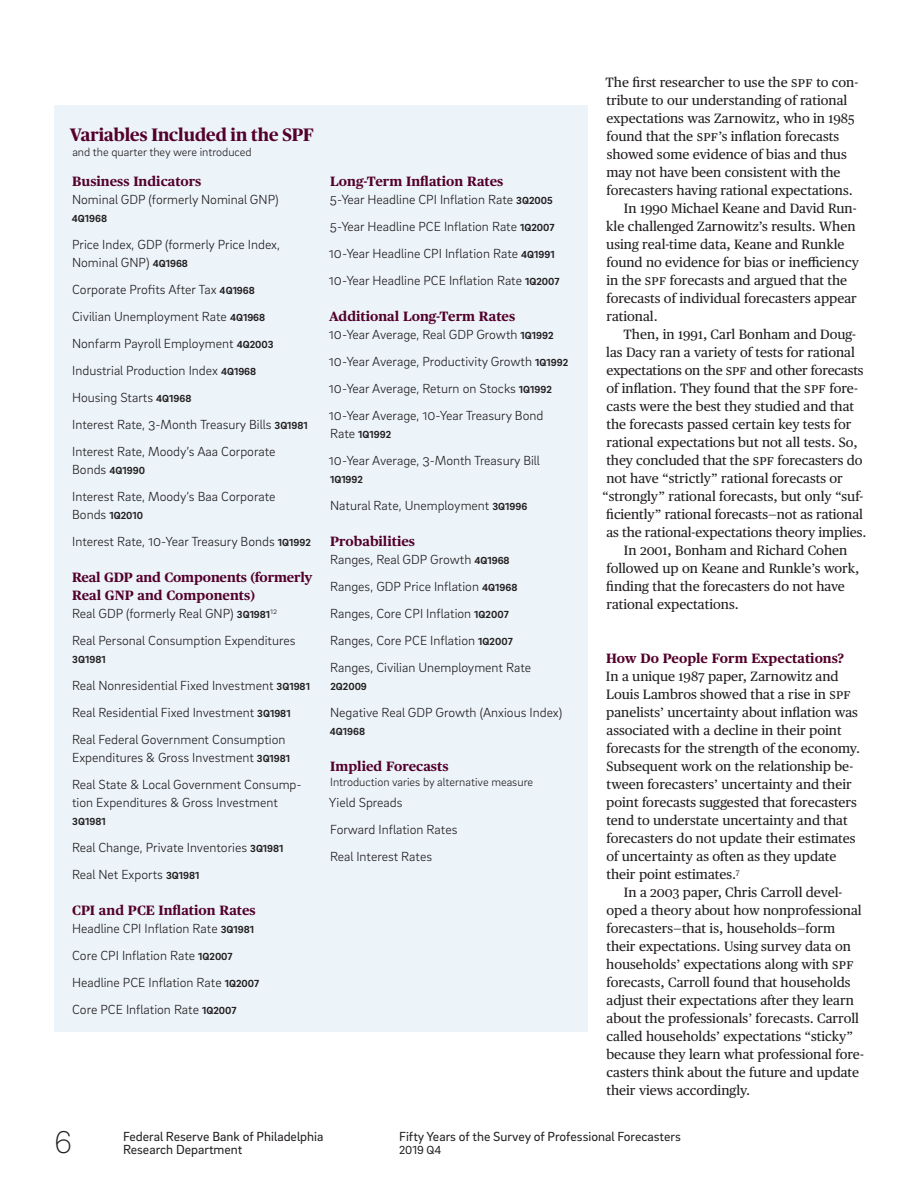
<style>
.page{position:relative;width:918px;height:1188px;background:#fff}
.page>*{position:absolute;margin:0;border:0;box-sizing:border-box;transform-origin:0 0}
.t1{font:200 32.25px "Brix Sans";color:#231f20}
.bh_colSpan{font:700 18px "Publico Headline";color:#53002b}
.paft{font:13.5px/18px "Publico Text";color:#231f20}
.sb_spec{font:300 13.5px/18px "Brix Sans";color:#231f20}
.ch{font:700 13.5px/18px "Publico Text";color:#53002b}
.plast{font:13.5px/18px "Publico Text";color:#231f20}
.t2{font:13.5px/13.5px "Brix Sans";color:#231f20}
.figDd{font:300 12px "Brix Sans";color:#231f20}
.figDd_colSpan{font:300 12px "Brix Sans";color:#231f20}
.t3{font:12px "Brix Sans";color:#231f20}
.sb_spec-2{font:700 10.5px "Brix Sans";color:#231f20}
.s1{font-weight:700;font-size:10.5px}
.s2{font-weight:300;font-size:13.5px}
</style>
<div class="page">
<div style="left:54px;top:105px;width:534px;height:927px;background:#ecf4fa"></div>
<p class="bh_colSpan" style="left:70px;top:122px;width:245px">Variables Included in the SPF</p>
<p class="figDd_colSpan" style="left:72px;top:144px;width:181px">and the quarter they were introduced</p>
<p class="ch" style="left:72px;top:171px;width:131px">Business Indicators</p>
<p class="sb_spec" style="left:72px;top:190px;width:208px">Nominal GDP (formerly Nominal GNP)</p>
<p class="sb_spec-2" style="left:72px;top:212px;width:37px">4Q1968</p>
<p class="sb_spec" style="left:72px;top:235px;width:209px">Price Index, GDP (formerly Price Index,<br>Nominal GNP) <span class="s1">4Q1968</span></p>
<p class="sb_spec" style="left:72px;top:280px;width:184px">Corporate Profits After Tax <span class="s1">4Q1968</span></p>
<p class="sb_spec" style="left:72px;top:307px;width:195px">Civilian Unemployment Rate <span class="s1">4Q1968</span></p>
<p class="sb_spec" style="left:72px;top:334px;width:203px">Nonfarm Payroll Employment <span class="s1">4Q2003</span></p>
<p class="sb_spec" style="left:72px;top:361px;width:186px">Industrial Production Index <span class="s1">4Q1968</span></p>
<p class="sb_spec" style="left:72px;top:388px;width:121px">Housing Starts <span class="s1">4Q1968</span></p>
<p class="sb_spec" style="left:72px;top:415px;width:237px">Interest Rate, 3-Month Treasury Bills <span class="s1">3Q1981</span></p>
<p class="sb_spec" style="left:72px;top:442px;width:205px">Interest Rate, Moody’s Aaa Corporate</p>
<p class="sb_spec-2" style="left:72px;top:464px;width:74px"><span class="s2">Bonds</span> 4Q1990</p>
<p class="sb_spec" style="left:72px;top:487px;width:205px">Interest Rate, Moody’s Baa Corporate</p>
<p class="sb_spec-2" style="left:72px;top:509px;width:72px"><span class="s2">Bonds</span> 1Q2010</p>
<p class="sb_spec" style="left:72px;top:532px;width:240px">Interest Rate, 10-Year Treasury Bonds <span class="s1">1Q1992</span></p>
<p class="ch" style="left:72px;top:567px;width:242px">Real GDP and Components (formerly<br>Real GNP and Components)</p>
<p class="sb_spec" style="left:72px;top:604px;width:206px">Real GDP (formerly Real GNP) <span class="s1">3Q1981</span><sup>12</sup></p>
<p class="sb_spec" style="left:72px;top:631px;width:225px">Real Personal Consumption Expenditures</p>
<p class="sb_spec-2" style="left:72px;top:653px;width:35px">3Q1981</p>
<p class="sb_spec" style="left:72px;top:676px;width:239px">Real Nonresidential Fixed Investment <span class="s1">3Q1981</span></p>
<p class="sb_spec" style="left:72px;top:703px;width:220px">Real Residential Fixed Investment <span class="s1">3Q1981</span></p>
<p class="sb_spec" style="left:72px;top:730px;width:220px">Real Federal Government Consumption<br>Expenditures &amp; Gross Investment <span class="s1">3Q1981</span></p>
<p class="sb_spec" style="left:72px;top:775px;width:231px">Real State &amp; Local Government Consump&shy;tion Expenditures &amp; Gross Investment</p>
<p class="sb_spec-2" style="left:72px;top:815px;width:35px">3Q1981</p>
<p class="sb_spec" style="left:72px;top:838px;width:213px">Real Change, Private Inventories <span class="s1">3Q1981</span></p>
<p class="sb_spec" style="left:72px;top:865px;width:129px">Real Net Exports <span class="s1">3Q1981</span></p>
<p class="ch" style="left:72px;top:900px;width:185px">CPI and PCE Inflation Rates</p>
<p class="sb_spec" style="left:72px;top:919px;width:183px">Headline CPI Inflation Rate <span class="s1">3Q1981</span></p>
<p class="sb_spec" style="left:72px;top:946px;width:162px">Core CPI Inflation Rate <span class="s1">1Q2007</span></p>
<p class="sb_spec" style="left:72px;top:973px;width:189px">Headline PCE Inflation Rate <span class="s1">1Q2007</span></p>
<p class="sb_spec" style="left:72px;top:1000px;width:166px">Core PCE Inflation Rate <span class="s1">1Q2007</span></p>
<p class="ch" style="left:330px;top:171px;width:175px">Long-Term Inflation Rates</p>
<p class="sb_spec" style="left:330px;top:190px;width:224px">5-Year Headline CPI Inflation Rate <span class="s1">3Q2005</span></p>
<p class="sb_spec" style="left:330px;top:217px;width:226px">5-Year Headline PCE Inflation Rate <span class="s1">1Q2007</span></p>
<p class="sb_spec" style="left:329px;top:244px;width:227px">10-Year Headline CPI Inflation Rate <span class="s1">4Q1991</span></p>
<p class="sb_spec" style="left:329px;top:271px;width:232px">10-Year Headline PCE Inflation Rate <span class="s1">1Q2007</span></p>
<p class="ch" style="left:329px;top:306px;width:188px">Additional Long-Term Rates</p>
<p class="sb_spec" style="left:329px;top:325px;width:226px">10-Year Average, Real GDP Growth <span class="s1">1Q1992</span></p>
<p class="sb_spec" style="left:329px;top:352px;width:241px">10-Year Average, Productivity Growth <span class="s1">1Q1992</span></p>
<p class="sb_spec" style="left:329px;top:379px;width:224px">10-Year Average, Return on Stocks <span class="s1">1Q1992</span></p>
<p class="sb_spec" style="left:329px;top:406px;width:216px">10-Year Average, 10-Year Treasury Bond</p>
<p class="sb_spec-2" style="left:330px;top:428px;width:63px"><span class="s2">Rate</span> 1Q1992</p>
<p class="sb_spec" style="left:329px;top:451px;width:213px">10-Year Average, 3-Month Treasury Bill</p>
<p class="sb_spec-2" style="left:330px;top:473px;width:34px">1Q1992</p>
<p class="sb_spec" style="left:330px;top:496px;width:199px">Natural Rate, Unemployment <span class="s1">3Q1996</span></p>
<p class="ch" style="left:330px;top:531px;width:86px">Probabilities</p>
<p class="sb_spec" style="left:330px;top:550px;width:181px">Ranges, Real GDP Growth <span class="s1">4Q1968</span></p>
<p class="sb_spec" style="left:330px;top:577px;width:189px">Ranges, GDP Price Inflation <span class="s1">4Q1968</span></p>
<p class="sb_spec" style="left:330px;top:604px;width:180px">Ranges, Core CPI Inflation <span class="s1">1Q2007</span></p>
<p class="sb_spec" style="left:330px;top:631px;width:184px">Ranges, Core PCE Inflation <span class="s1">1Q2007</span></p>
<p class="sb_spec" style="left:330px;top:658px;width:203px">Ranges, Civilian Unemployment Rate</p>
<p class="sb_spec-2" style="left:330px;top:680px;width:38px">2Q2009</p>
<p class="sb_spec" style="left:330px;top:703px;width:234px">Negative Real GDP Growth (Anxious Index)</p>
<p class="sb_spec-2" style="left:330px;top:725px;width:37px">4Q1968</p>
<p class="ch" style="left:330px;top:756px;width:120px">Implied Forecasts</p>
<p class="figDd" style="left:330px;top:774px;width:204px">Introduction varies by alternative measure</p>
<p class="sb_spec" style="left:329px;top:793px;width:75px">Yield Spreads</p>
<p class="sb_spec" style="left:330px;top:820px;width:129px">Forward Inflation Rates</p>
<p class="sb_spec" style="left:330px;top:847px;width:104px">Real Interest Rates</p>
<p class="paft" style="left:606px;top:72px;width:254px">The first researcher to use the SPF to con&shy;tribute to our understanding of rational expectations was Zarnowitz, who in 1985 found that the SPF’s inflation forecasts showed some evidence of bias and thus may not have been consistent with the forecasters having rational expectations.</p>
<p class="paft" style="left:606px;top:198px;width:254px;text-indent:18px">In 1990 Michael Keane and David Run&shy;kle challenged Zarnowitz’s results. When using real-time data, Keane and Runkle found no evidence for bias or inefficiency in the SPF forecasts and argued that the forecasts of individual forecasters appear rational.</p>
<p class="paft" style="left:624px;top:324px;width:234px">Then, in 1991, Carl Bonham and Doug-</p>
<p class="paft" style="left:606px;top:342px;width:250px">las Dacy ran a variety of tests for rational</p>
<p class="paft" style="left:606px;top:360px;width:259px">expectations on the SPF and other forecasts</p>
<p class="paft" style="left:606px;top:378px;width:253px">of inflation. They found that the SPF fore-</p>
<p class="paft" style="left:606px;top:396px;width:249px">casts were the best they studied and that</p>
<p class="paft" style="left:606px;top:414px;width:247px">the forecasts passed certain key tests for</p>
<p class="paft" style="left:606px;top:432px;width:253px">rational expectations but not all tests. So,</p>
<p class="paft" style="left:606px;top:450px;width:258px">they concluded that the SPF forecasters do</p>
<p class="paft" style="left:606px;top:468px;width:238px">not have “strictly” rational forecasts or</p>
<p class="paft" style="left:602px;top:486px;width:263px">“strongly” rational forecasts, but only “suf-</p>
<p class="paft" style="left:606px;top:504px;width:258px">ficiently” rational forecasts—not as rational</p>
<p class="paft" style="left:607px;top:522px;width:261px">as the rational-expectations theory implies.</p>
<p class="plast" style="left:606px;top:540px;width:255px;text-indent:18px">In 2001, Bonham and Richard Cohen followed up on Keane and Runkle’s work, finding that the forecasters do not have rational expectations.</p>
<p class="ch" style="left:606px;top:648px;width:240px">How Do People Form Expectations?</p>
<p class="paft" style="left:606px;top:666px;width:256px">In a unique 1987 paper, Zarnowitz and Louis Lambros showed that a rise in SPF panelists’ uncertainty about inflation was associated with a decline in their point forecasts for the strength of the economy.<br>Subsequent work on the relationship be&shy;tween forecasters’ uncertainty and their point forecasts suggested that forecasters tend to understate uncertainty and that forecasters do not update their estimates of uncertainty as often as they update their point estimates.<sup>7</sup></p>
<p class="paft" style="left:606px;top:882px;width:259px;text-indent:18px">In a 2003 paper, Chris Carroll devel&shy;oped a theory about how nonprofessional forecasters—that is, households—form their expectations. Using survey data on households’ expectations along with SPF forecasts, Carroll found that households adjust their expectations after they learn about the professionals’ forecasts. Carroll called households’ expectations “sticky” because they learn what professional fore&shy;casters think about the future and update their views accordingly.</p>
<h1 class="t1" style="left:54px;top:1122px;width:20px">6</h1>
<p class="t2" style="left:123px;top:1129px;width:202px">Federal Reserve Bank of Philadelphia<br>Research Department</p>
<p class="t2" style="left:399px;top:1129px;width:283px">Fifty Years of the Survey of Professional Forecasters</p>
<p class="t3" style="left:399px;top:1142px;width:44px">2019 Q4</p>
</div>
